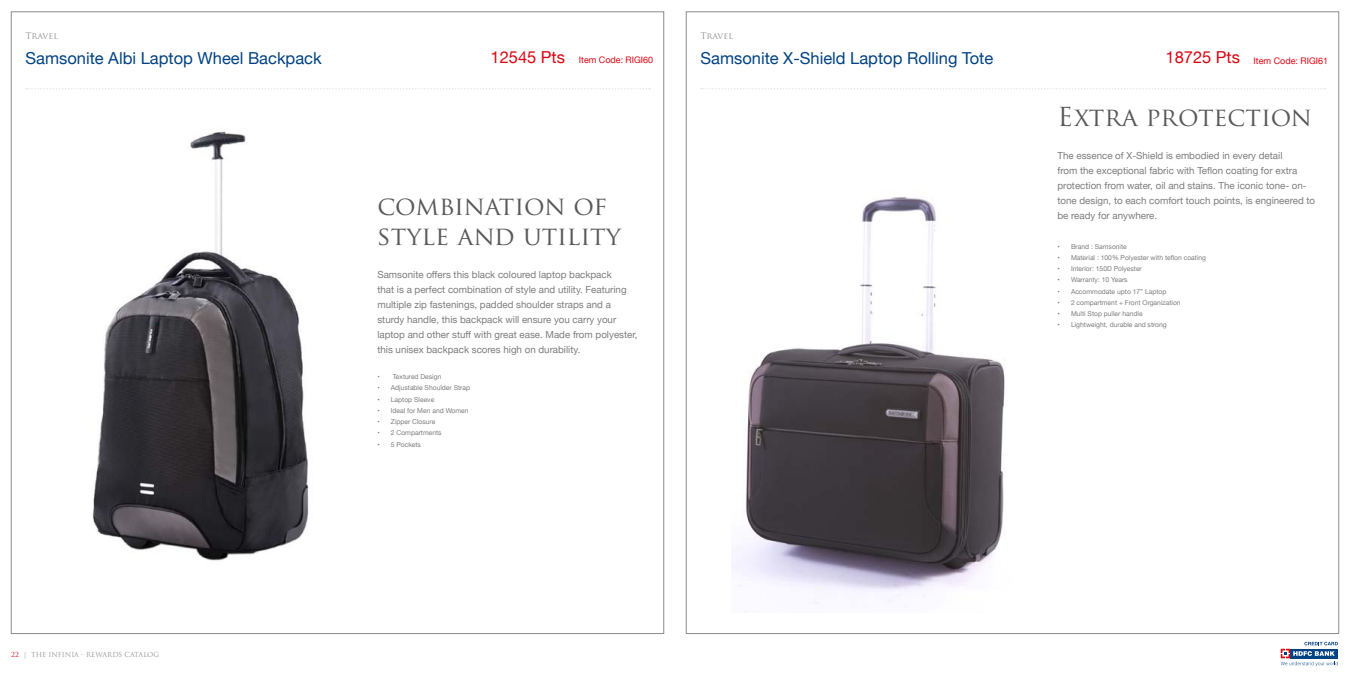
<style>
.page{position:relative;width:1350px;height:675px;background:#fff}
.page>*{position:absolute;margin:0;border:0;box-sizing:border-box;transform-origin:0 0}
.t1{font:25.5px/30.6px "Trajan Pro";color:#595959}
.t2{font:16.5px "Helvetica Neue";color:#004282}
.t3{font:9.75px/15px "Helvetica Neue";color:#7d7d7d}
.t4{font:9px "Helvetica Neue";color:#db0512}
.t5{font:9px "Trajan Pro";letter-spacing:-.02em;color:#969494}
.t6{font:6.75px "Helvetica Neue";color:#7d7d7d}
.t7{font:6.75px "Trajan Pro";color:#969494}
.s1{font-size:16.5px}
.s2{color:#db0512}
</style>
<div class="page">
<svg style="left:1281px;top:642px;width:57px;height:24px"></svg>
<svg style="left:26px;top:88px;width:624px;height:1px"></svg>
<svg style="left:701px;top:88px;width:624px;height:1px"></svg>
<img style="left:92px;top:131px;width:217px;height:430px">
<img style="left:731px;top:197px;width:274px;height:415px">
<p class="t5" style="left:26px;top:30px;width:34px">Travel</p>
<h2 class="t2" style="left:26px;top:46px;width:298px">Samsonite Albi Laptop Wheel Backpack</h2>
<p class="t4" style="left:491px;top:53px;width:164px"><span class="s1">12545 Pts</span> Item Code: RIGI60</p>
<p class="t5" style="left:701px;top:30px;width:34px">Travel</p>
<h2 class="t2" style="left:700px;top:46px;width:294px">Samsonite X-Shield Laptop Rolling Tote</h2>
<h1 class="t1" style="left:377px;top:190px;width:247px">combination of style and utility</h1>
<p class="t3" style="left:377px;top:268px;width:262px">Samsonite offers this black coloured laptop backpack<br>that is a perfect combination of style and utility. Featuring multiple zip fastenings, padded shoulder straps and a sturdy handle, this backpack will ensure you carry your laptop and other stuff with great ease. Made from polyester, this unisex backpack scores high on durability.</p>
<p class="t6" style="left:377px;top:372px;width:66px">• Textured Design</p>
<p class="t6" style="left:377px;top:383px;width:94px">• Adjustable Shoulder Strap</p>
<p class="t6" style="left:377px;top:394px;width:58px">• Laptop Sleeve</p>
<p class="t6" style="left:377px;top:406px;width:93px">• Ideal for Men and Women</p>
<p class="t6" style="left:377px;top:417px;width:60px">• Zipper Closure</p>
<p class="t6" style="left:377px;top:428px;width:66px">• 2 Compartments</p>
<p class="t6" style="left:377px;top:439px;width:45px">• 5 Pockets</p>
<p class="t4" style="left:1166px;top:54px;width:164px"><span class="s1">18725 Pts</span> Item Code: RIGI61</p>
<h1 class="t1" style="left:1058px;top:101px;width:256px">Extra protection</h1>
<p class="t3" style="left:1058px;top:148px;width:259px">The essence of X-Shield is embodied in every detail<br>from the exceptional fabric with Teflon coating for extra protection from water, oil and stains. The iconic tone- on&shy;tone design, to each comfort touch points, is engineered to be ready for anywhere.</p>
<p class="t6" style="left:1058px;top:241px;width:71px">• Brand : Samsonite</p>
<p class="t6" style="left:1058px;top:253px;width:150px">• Material : 100% Polyester with teflon coating</p>
<p class="t6" style="left:1058px;top:264px;width:86px">• Interior: 150D Polyester</p>
<p class="t6" style="left:1058px;top:275px;width:72px">• Warranty: 10 Years</p>
<p class="t6" style="left:1058px;top:286px;width:110px">• Accommodate upto 17” Laptop</p>
<p class="t6" style="left:1058px;top:298px;width:125px">• 2 compartment + Front Organization</p>
<p class="t6" style="left:1058px;top:309px;width:87px">• Multi Stop puller handle</p>
<p class="t6" style="left:1058px;top:320px;width:111px">• Lightweight, durable and strong</p>
<p class="t7" style="left:11px;top:650px;width:149px"><span class="s2">22</span> | The infinia - Rewards Catalog</p>
</div>
